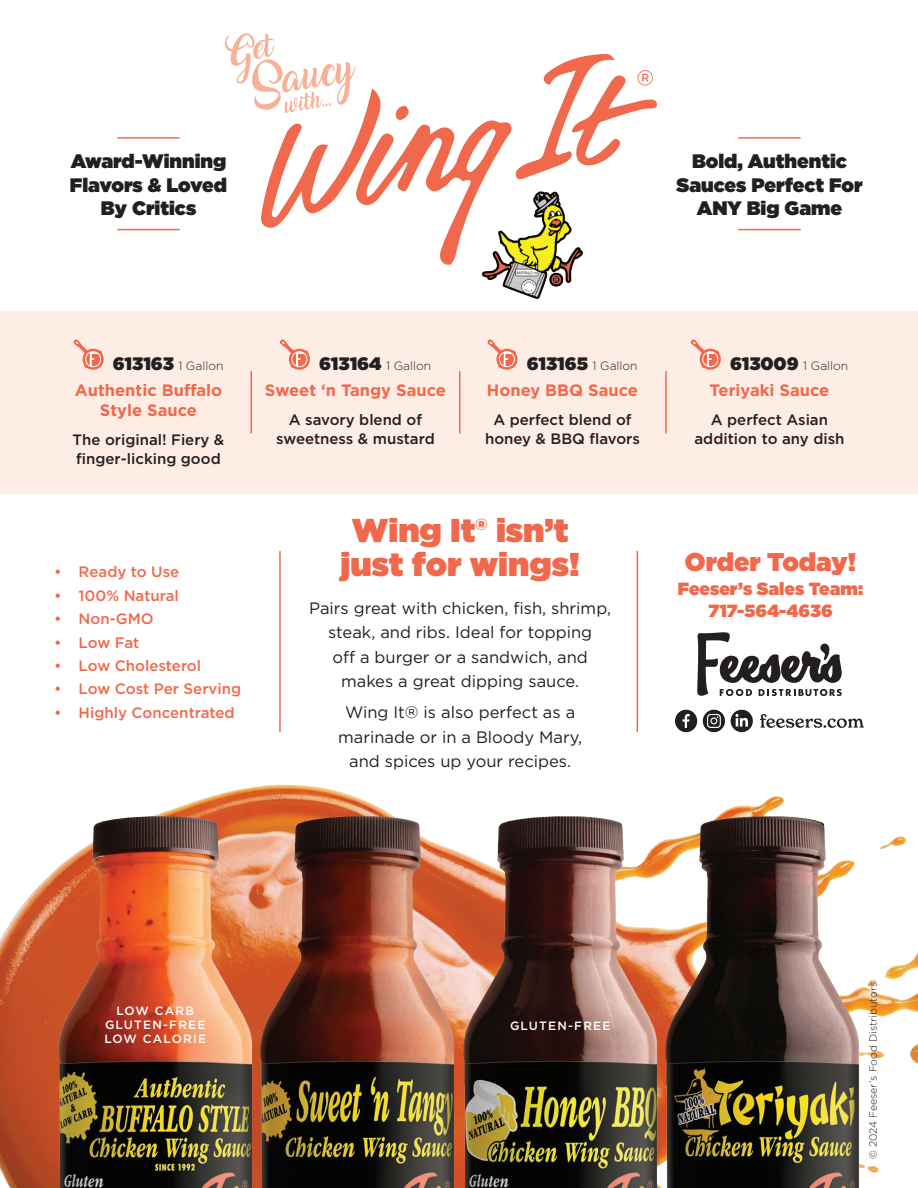
<style>
.page{position:relative;width:918px;height:1188px;background:#fff}
.page>*{position:absolute;margin:0;border:0;box-sizing:border-box;transform-origin:0 0}
.t1{font:900 33px/33.5px "Gotham";color:#f1694c;text-align:center}
.t2{font:900 25.65px "Gotham";color:#f1694c}
.t3{font:900 19.5px/23.4px "Gotham";color:#231f20;text-align:center}
.t4{font:900 17.7px/21.1px "Gotham";color:#f1694c;text-align:center}
.t5{font:16.5px/24.5px "Gotham";color:#231f20;text-align:center}
.t6{font:700 16.5px/19.8px "Gotham";color:#f1694c;text-align:center}
.t7{font:500 15px/19.5px "Gotham";color:#231f20;text-align:center}
.t8{font:500 15px "Gotham";color:#f1694c}
.t9{font:300 12px "Gotham";color:#231f20}
.t10{font:500 12px "Gotham";letter-spacing:.1em;color:#fff}
.t11{font:300 10.5px "Gotham";color:#231f20}
.s1{font-weight:900;font-size:18px}
</style>
<div class="page">
<div style="left:0;top:311px;width:918px;height:183px;background:#fdede5"></div>
<img style="left:0;top:694px;width:918px;height:494px">
<img style="left:483px;top:265px;width:90px;height:33px">
<img style="left:54px;top:809px;width:810px;height:379px">
<svg style="left:73px;top:339px;width:31px;height:31px"></svg>
<svg style="left:280px;top:339px;width:30px;height:31px"></svg>
<svg style="left:487px;top:339px;width:31px;height:31px"></svg>
<svg style="left:690px;top:339px;width:31px;height:31px"></svg>
<svg style="left:225px;top:33px;width:432px;height:232px"></svg>
<hr style="left:250px;top:371px;width:2px;height:63px;background:#f1694c">
<hr style="left:459px;top:371px;width:1px;height:63px;background:#f1694c">
<hr style="left:665px;top:371px;width:2px;height:63px;background:#f1694c">
<svg style="left:697px;top:632px;width:145px;height:64px"></svg>
<svg style="left:675px;top:710px;width:22px;height:22px"></svg>
<svg style="left:703px;top:710px;width:22px;height:22px"></svg>
<svg style="left:731px;top:710px;width:22px;height:22px"></svg>
<svg style="left:760px;top:714px;width:104px;height:14px"></svg>
<hr style="left:279px;top:551px;width:2px;height:181px;background:#f1694c">
<hr style="left:637px;top:551px;width:1px;height:181px;background:#f1694c">
<hr style="left:738px;top:137px;width:63px;height:2px;background:#f1694c">
<hr style="left:738px;top:229px;width:63px;height:1px;background:#f1694c">
<hr style="left:117px;top:137px;width:63px;height:2px;background:#f1694c">
<hr style="left:117px;top:229px;width:63px;height:1px;background:#f1694c">
<p class="t3" style="left:70px;top:149px;width:159px">Award-Winning<br>Flavors &amp; Loved<br>By Critics</p>
<p class="t3" style="left:676px;top:149px;width:188px">Bold, Authentic<br>Sauces Perfect For<br>ANY Big Game</p>
<p class="t9" style="left:113px;top:358px;width:112px"><span class="s1">613163</span> 1 Gallon</p>
<p class="t6" style="left:75px;top:381px;width:149px">Authentic Buffalo<br>Style Sauce</p>
<p class="t7" style="left:73px;top:429px;width:153px;text-align:left">The original! Fiery &amp; finger-licking good</p>
<p class="t8" style="left:54px;top:564px;width:127px">• Ready to Use</p>
<p class="t8" style="left:54px;top:587px;width:126px">• 100% Natural</p>
<p class="t8" style="left:54px;top:610px;width:101px">• Non-GMO</p>
<p class="t8" style="left:54px;top:634px;width:87px">• Low Fat</p>
<p class="t8" style="left:54px;top:657px;width:149px">• Low Cholesterol</p>
<p class="t8" style="left:54px;top:681px;width:189px">• Low Cost Per Serving</p>
<p class="t8" style="left:54px;top:704px;width:182px">• Highly Concentrated</p>
<p class="t9" style="left:319px;top:358px;width:113px"><span class="s1">613164</span> 1 Gallon</p>
<p class="t6" style="left:265px;top:381px;width:183px">Sweet ‘n Tangy Sauce</p>
<p class="t7" style="left:276px;top:410px;width:160px">A savory blend of sweetness &amp; mustard</p>
<p class="t9" style="left:527px;top:358px;width:112px"><span class="s1">613165</span> 1 Gallon</p>
<p class="t6" style="left:487px;top:381px;width:153px">Honey BBQ Sauce</p>
<p class="t7" style="left:485px;top:410px;width:156px">A perfect blend of honey &amp; BBQ flavors</p>
<p class="t1" style="left:341px;top:513px;width:241px">Wing It® isn’t just for wings!</p>
<p class="t5" style="left:309px;top:596px;width:304px">Pairs great with chicken, fish, shrimp, steak, and ribs. Ideal for topping<br>off a burger or a sandwich, and makes a great dipping sauce.</p>
<p class="t5" style="left:338px;top:700px;width:246px">Wing It® is also perfect as a marinade or in a Bloody Mary, and spices up your recipes.</p>
<p class="t9" style="left:730px;top:358px;width:120px"><span class="s1">613009</span> 1 Gallon</p>
<p class="t6" style="left:710px;top:381px;width:121px">Teriyaki Sauce</p>
<p class="t7" style="left:694px;top:410px;width:152px">A perfect Asian addition to any dish</p>
<p class="t2" style="left:685px;top:544px;width:173px">Order Today!</p>
<p class="t4" style="left:678px;top:578px;width:187px">Feeser’s Sales Team:<br>717-564-4636</p>
<p class="t10" style="left:116px;top:1004px;width:79px">LOW CARB</p>
<p class="t10" style="left:105px;top:1018px;width:102px">GLUTEN-FREE</p>
<p class="t10" style="left:104px;top:1032px;width:103px">LOW CALORIE</p>
<p class="t10" style="left:510px;top:1019px;width:102px">GLUTEN-FREE</p>
<p class="t11" style="left:867px;top:1159px;width:179px;rotate:-90deg">© 2024 Feeser’s Food Distributors</p>
</div>
